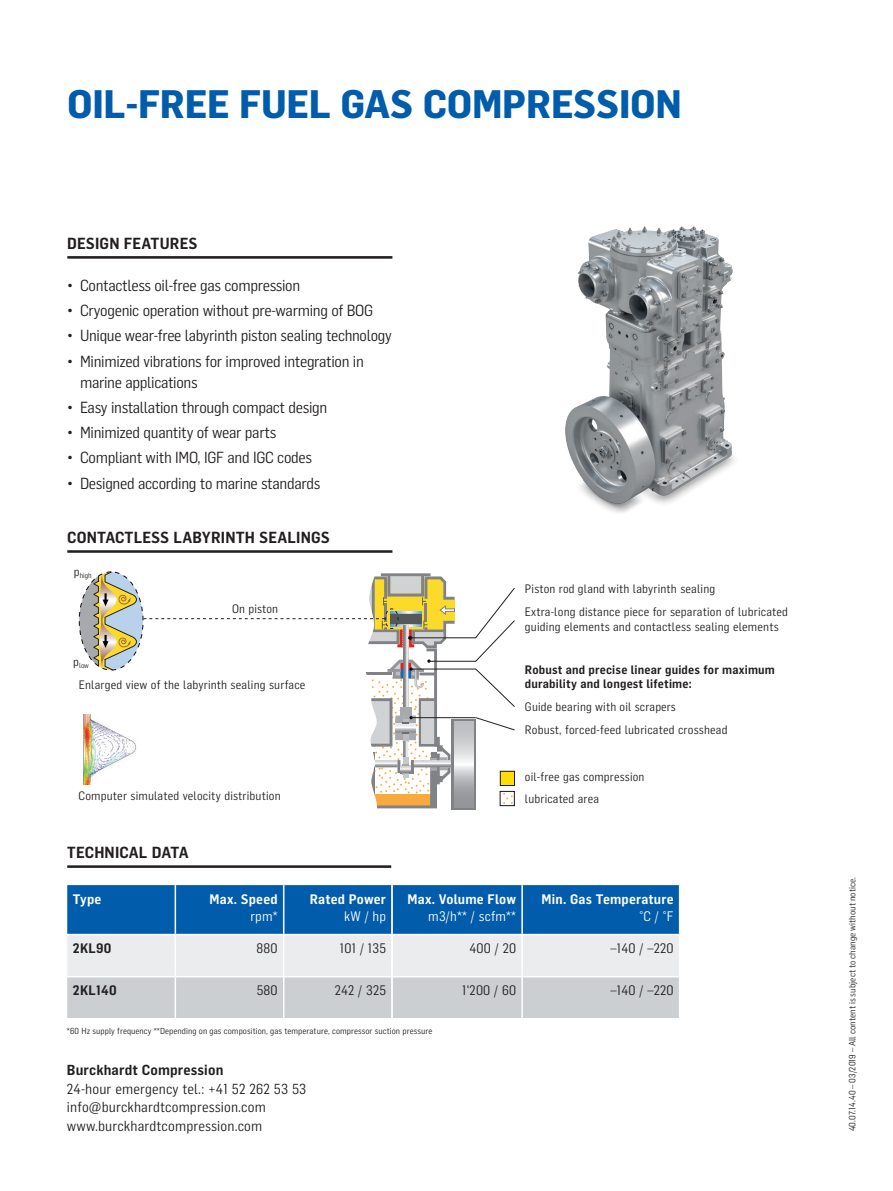
<style>
.page{position:relative;width:893px;height:1191px;background:#fff}
.page>*{position:absolute;margin:0;border:0;box-sizing:border-box;transform-origin:0 0}
._01_Headline__Hierar{font:700 39px "Flama Semicondensed";letter-spacing:-.01em;color:#015dab}
.t1{font:15.75px/21px "Flama Semicondensed";letter-spacing:-.02em;color:#231f20}
._04_Subheadline_Unde{font:600 15.75px "Flama Semicondensed";letter-spacing:.01em;color:#231f20}
._06_Backcover_Sender{font:14.25px "Flama Semicondensed";letter-spacing:.01em;color:#231f20}
._06_Backcover_Sender-2{font:600 14.25px "Flama Semicondensed";letter-spacing:.01em;color:#231f20}
._13_Bildlegende_Fett{font:600 13.5px "Flama Semicondensed";letter-spacing:.015em;color:#fff}
._13_Bildlegende{font:13.5px "Flama Semicondensed";letter-spacing:.015em;color:#231f20}
._13_Bildlegende_Fett-2{font:13.5px "Flama Semicondensed";letter-spacing:.015em;color:#fff}
._13_Bildlegende-2{font:600 13.5px "Flama Semicondensed";letter-spacing:.015em;color:#231f20}
._13_Bildlegende-3{font:13.5px "Flama Semicondensed";letter-spacing:.015em;color:#fff}
._13_Bildlegende-4{font:12px/14.4px "Flama Semicondensed";letter-spacing:.015em;color:#231f20}
._11_Technisch_Titeli{font:600 12px/14.4px "Flama Semicondensed";letter-spacing:.015em;color:#231f20}
.Address{font:9px "Flama Semicondensed";letter-spacing:.01em;color:#231f20}
.t2{font:8.55px "Flama Semicondensed";letter-spacing:.01em;color:#231f20}
._13_Bildlegende-5{font:7.2px "Flama Semicondensed";letter-spacing:-.01em;color:#231f20}
</style>
<div class="page">
<hr style="left:67px;top:256px;width:325px;height:3px;background:#231f20">
<hr style="left:67px;top:865px;width:325px;height:3px;background:#231f20">
<svg style="left:69px;top:885px;width:610px;height:133px;background:#8aaecc"></svg>
<hr style="left:175px;top:885px;width:1px;height:48px;background:#fff">
<hr style="left:283px;top:885px;width:1px;height:48px;background:#fff">
<hr style="left:391px;top:885px;width:2px;height:48px;background:#fff">
<hr style="left:521px;top:885px;width:2px;height:48px;background:#fff">
<hr style="left:67px;top:933px;width:108px;height:2px;background:#fff">
<hr style="left:175px;top:933px;width:109px;height:2px;background:#fff">
<hr style="left:175px;top:935px;width:1px;height:41px;background:#fff">
<hr style="left:284px;top:933px;width:108px;height:2px;background:#fff">
<hr style="left:283px;top:935px;width:1px;height:41px;background:#fff">
<hr style="left:392px;top:933px;width:130px;height:2px;background:#fff">
<hr style="left:391px;top:935px;width:2px;height:41px;background:#fff">
<hr style="left:522px;top:933px;width:158px;height:2px;background:#fff">
<hr style="left:521px;top:935px;width:2px;height:41px;background:#fff">
<hr style="left:67px;top:976px;width:108px;height:1px;background:#fff">
<hr style="left:175px;top:976px;width:109px;height:1px;background:#fff">
<hr style="left:175px;top:977px;width:1px;height:41px;background:#fff">
<hr style="left:284px;top:976px;width:108px;height:1px;background:#fff">
<hr style="left:283px;top:977px;width:1px;height:41px;background:#fff">
<hr style="left:392px;top:976px;width:130px;height:1px;background:#fff">
<hr style="left:391px;top:977px;width:2px;height:41px;background:#fff">
<hr style="left:522px;top:976px;width:158px;height:1px;background:#fff">
<hr style="left:521px;top:977px;width:2px;height:41px;background:#fff">
<div style="left:67px;top:841px;width:325px;height:179px;border:1px solid #fff"></div>
<hr style="left:67px;top:550px;width:325px;height:3px;background:#231f20">
<svg style="left:455px;top:719px;width:21px;height:90px"></svg>
<svg style="left:455px;top:721px;width:18px;height:86px;background:#c2c4c6"></svg>
<svg style="left:499px;top:770px;width:17px;height:16px"></svg>
<div style="left:500px;top:771px;width:14px;height:14px;background:#ffdc07"></div>
<div style="left:500px;top:771px;width:15px;height:15px;border:1px solid #1a171c"></div>
<svg style="left:499px;top:790px;width:16px;height:17px"></svg>
<div style="left:500px;top:791px;width:15px;height:15px;border:1px solid #1a171c"></div>
<svg style="left:503px;top:793px;width:10px;height:11px"></svg>
<hr style="left:410px;top:637px;width:66px;height:1px;background:#231f20">
<svg style="left:474px;top:587px;width:41px;height:75px"></svg>
<hr style="left:429px;top:661px;width:47px;height:1px;background:#231f20">
<svg style="left:79px;top:571px;width:376px;height:239px"></svg>
<svg style="left:475px;top:717px;width:40px;height:14px"></svg>
<hr style="left:411px;top:717px;width:65px;height:1px;background:#231f20">
<svg style="left:475px;top:668px;width:40px;height:39px"></svg>
<hr style="left:412px;top:668px;width:64px;height:1px;background:#231f20">
<img style="left:566px;top:226px;width:169px;height:287px">
<p class="_01_Headline__Hierar" style="left:67px;top:78px;width:616px">OIL-FREE FUEL GAS COMPRESSION</p>
<p class="_04_Subheadline_Unde" style="left:67px;top:233px;width:132px">DESIGN FEATURES</p>
<p class="t1" style="left:67px;top:274px;width:234px">• Contactless oil-free gas compression</p>
<p class="t1" style="left:67px;top:299px;width:307px">• Cryogenic operation without pre-warming of BOG</p>
<p class="t1" style="left:67px;top:325px;width:326px">• Unique wear-free labyrinth piston sealing technology</p>
<p class="t1" style="left:80px;top:350px;width:285px;text-indent:-13px">• Minimized vibrations for improved integration in marine applications</p>
<p class="t1" style="left:67px;top:396px;width:261px">• Easy installation through compact design</p>
<p class="t1" style="left:67px;top:421px;width:211px">• Minimized quantity of wear parts</p>
<p class="t1" style="left:67px;top:447px;width:246px">• Compliant with IMO, IGF and IGC codes</p>
<p class="t1" style="left:67px;top:472px;width:255px">• Designed according to marine standards</p>
<p class="_04_Subheadline_Unde" style="left:67px;top:527px;width:264px">CONTACTLESS LABYRINTH SEALINGS</p>
<p class="_13_Bildlegende-5" style="left:74px;top:571px;width:19px"><sup>p</sup>high</p>
<p class="_13_Bildlegende-4" style="left:232px;top:601px;width:48px">On piston</p>
<p class="_13_Bildlegende-5" style="left:73px;top:660px;width:17px"><sup>p</sup>low</p>
<p class="_13_Bildlegende-4" style="left:79px;top:677px;width:228px">Enlarged view of the labyrinth sealing surface</p>
<p class="_13_Bildlegende-4" style="left:78px;top:787px;width:204px">Computer simulated velocity distribution</p>
<p class="_04_Subheadline_Unde" style="left:67px;top:842px;width:123px">TECHNICAL DATA</p>
<p class="_13_Bildlegende_Fett" style="left:73px;top:890px;width:30px">Type</p>
<p class="_13_Bildlegende_Fett" style="left:210px;top:890px;width:70px">Max. Speed</p>
<p class="_13_Bildlegende-3" style="left:250px;top:907px;width:29px">rpm*</p>
<p class="_13_Bildlegende_Fett" style="left:310px;top:890px;width:78px">Rated Power</p>
<p class="_13_Bildlegende-3" style="left:344px;top:907px;width:43px">kW / hp</p>
<p class="_13_Bildlegende-4" style="left:525px;top:581px;width:192px">Piston rod gland with labyrinth sealing</p>
<p class="_13_Bildlegende-4" style="left:525px;top:604px;width:265px">Extra-long distance piece for separation of lubricated guiding elements and contactless sealing elements</p>
<p class="_11_Technisch_Titeli" style="left:525px;top:662px;width:251px">Robust and precise linear guides for maximum durability and longest lifetime:</p>
<p class="_13_Bildlegende-4" style="left:525px;top:699px;width:152px">Guide bearing with oil scrapers</p>
<p class="_13_Bildlegende-4" style="left:525px;top:722px;width:204px">Robust, forced-feed lubricated crosshead</p>
<p class="_13_Bildlegende-4" style="left:525px;top:768px;width:121px">oil-free gas compression</p>
<p class="_13_Bildlegende-4" style="left:525px;top:791px;width:76px">lubricated area</p>
<p class="_13_Bildlegende_Fett" style="left:408px;top:890px;width:110px">Max. Volume Flow</p>
<p class="_13_Bildlegende_Fett-2" style="left:428px;top:907px;width:89px">m3/h** / scfm**</p>
<p class="_13_Bildlegende_Fett" style="left:542px;top:890px;width:133px">Min. Gas Temperature</p>
<p class="_13_Bildlegende_Fett-2" style="left:639px;top:907px;width:36px">°C / °F</p>
<p class="_13_Bildlegende-2" style="left:73px;top:939px;width:40px">2KL90</p>
<p class="_13_Bildlegende" style="left:257px;top:940px;width:23px">880</p>
<p class="_13_Bildlegende" style="left:340px;top:940px;width:48px">101 / 135</p>
<p class="_13_Bildlegende" style="left:470px;top:940px;width:48px">400 / 20</p>
<p class="_13_Bildlegende" style="left:610px;top:940px;width:65px">–140 / –220</p>
<p class="_13_Bildlegende-2" style="left:73px;top:982px;width:45px">2KL140</p>
<p class="_13_Bildlegende" style="left:257px;top:982px;width:22px">580</p>
<p class="_13_Bildlegende" style="left:335px;top:982px;width:53px">242 / 325</p>
<p class="_13_Bildlegende" style="left:462px;top:982px;width:55px">1'200 / 60</p>
<p class="_13_Bildlegende" style="left:610px;top:982px;width:65px">–140 / –220</p>
<p class="t2" style="left:67px;top:1025px;width:367px">*60 Hz supply frequency **Depending on gas composition, gas temperature, compressor suction pressure</p>
<p class="_06_Backcover_Sender-2" style="left:67px;top:1060px;width:158px">Burckhardt Compression</p>
<p class="_06_Backcover_Sender" style="left:67px;top:1079px;width:241px">24-hour emergency tel.: +41 52 262 53 53</p>
<p class="_06_Backcover_Sender" style="left:67px;top:1098px;width:200px">info@burckhardtcompression.com</p>
<p class="_06_Backcover_Sender" style="left:67px;top:1117px;width:197px">www.burckhardtcompression.com</p>
<p class="Address" style="left:846px;top:1131px;width:256px;rotate:-90deg">40.07.14.40 – 03/2019 – All content is subject to change without notice.</p>
</div>
